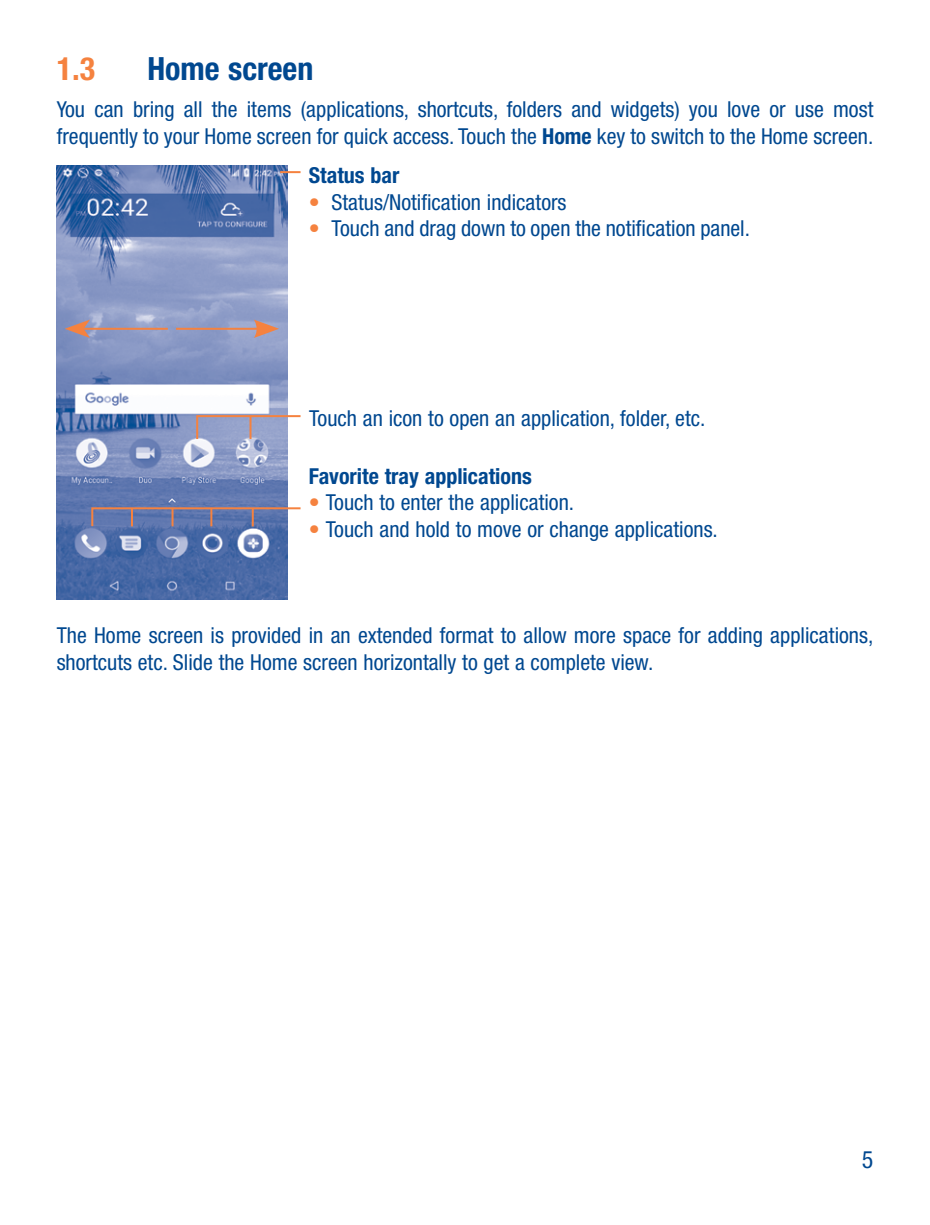
<style>
.page{position:relative;width:930px;height:1225px;background:#fff}
.page>*{position:absolute;margin:0;border:0;box-sizing:border-box;transform-origin:0 0}
.t1{font:700 condensed 32px "Helvetica Neue LT Pro";color:#004890}
.t2{font:700 condensed 32px "Helvetica Neue LT Pro";color:#f5823f}
.t3{font:condensed 24px "Helvetica Neue LT Pro";color:#004890}
.t4{font:condensed 22px/26.4px "Helvetica Neue LT Pro";color:#004890}
.t5{font:700 condensed 22px "Helvetica Neue LT Pro";color:#004890}
.s1{font-weight:700}
.s2{color:#f5823f}
</style>
<div class="page">
<img style="left:57px;top:165px;width:230px;height:435px">
<hr style="left:280px;top:171px;width:20px;height:2px;background:#f5823f">
<hr style="left:84px;top:328px;width:84px;height:2px;background:#f5823f">
<svg style="left:65px;top:319px;width:25px;height:19px"></svg>
<hr style="left:176px;top:328px;width:84px;height:2px;background:#f5823f">
<svg style="left:254px;top:319px;width:25px;height:19px"></svg>
<svg style="left:195px;top:414px;width:106px;height:27px;background:#abaac4"></svg>
<hr style="left:249px;top:416px;width:2px;height:23px;background:#f5823f">
<svg style="left:90px;top:506px;width:211px;height:22px;background:#787ea4"></svg>
<h1 class="t2" style="left:57px;top:49px;width:40px">1.3</h1>
<h1 class="t1" style="left:147px;top:49px;width:167px">Home screen</h1>
<p class="t4" style="left:57px;top:96px;width:818px">You can bring all the items (applications, shortcuts, folders and widgets) you love or use most frequently to your Home screen for quick access. Touch the <span class="s1">Home</span> key to switch to the Home screen.</p>
<p class="t5" style="left:309px;top:162px;width:92px">Status bar</p>
<p class="t4" style="left:309px;top:188px;width:259px"><span class="s2">•</span> Status/Notification indicators</p>
<p class="t4" style="left:309px;top:215px;width:443px"><span class="s2">•</span> Touch and drag down to open the notification panel.</p>
<p class="t4" style="left:309px;top:405px;width:398px">Touch an icon to open an application, folder, etc.</p>
<p class="t5" style="left:309px;top:463px;width:224px">Favorite tray applications</p>
<p class="t4" style="left:309px;top:489px;width:267px"><span class="s2">•</span> Touch to enter the application.</p>
<p class="t4" style="left:309px;top:515px;width:410px"><span class="s2">•</span> Touch and hold to move or change applications.</p>
<p class="t4" style="left:57px;top:622px;width:818px">The Home screen is provided in an extended format to allow more space for adding applications, shortcuts etc. Slide the Home screen horizontally to get a complete view.</p>
<p class="t3" style="left:862px;top:1145px;width:13px">5</p>
</div>
